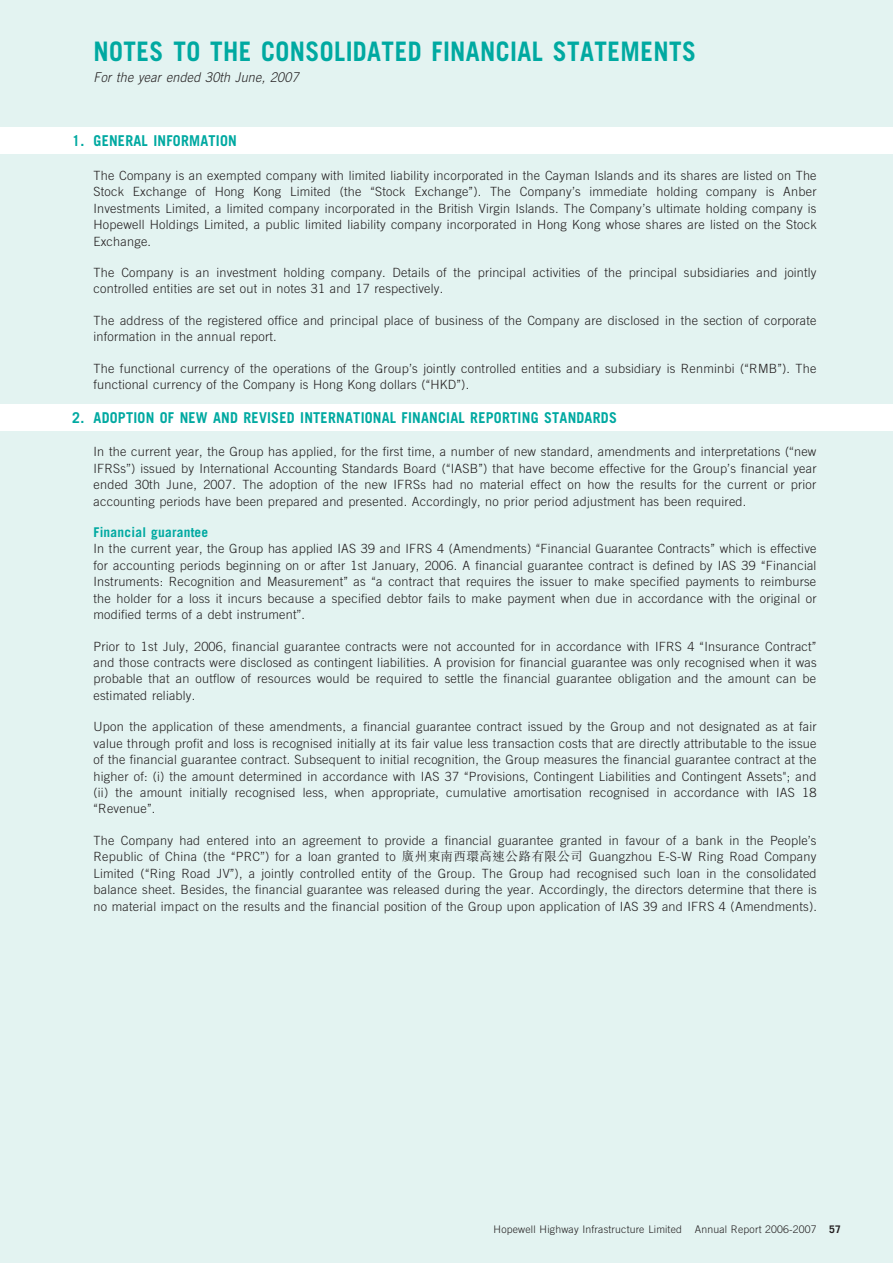
<style>
.page{position:relative;width:893px;height:1263px;background:#e3f3f1}
.page>*{position:absolute;margin:0;border:0;box-sizing:border-box;transform-origin:0 0}
.t1{font:26.85px "Adv O Tb 03 e 4648.B";letter-spacing:.02em;color:#00a9a1;scale:.93 1}
.t2{font:15px "Adv O Tb 03 e 4648.B";letter-spacing:.025em;color:#00a9a1;scale:.95 1}
.t3{font:13.5px "Adv O Ta 82 dc 243.I";letter-spacing:.02em;color:#231f20;scale:.93 1}
.t4{font:13.5px "Adv O Tb 03 e 4648.B";letter-spacing:.02em;color:#00a9a1}
.t5{font:12.75px/16.5px "Adv O Td 710 a 12 c";letter-spacing:.02em;color:#231f20;text-align:justify}
.t6{font:10.5px "Adv O Td 710 a 12 c";letter-spacing:.025em;color:#231f20}
.s1{font-style:inherit}
.s2{font-family:"Adv OT23 ad 15 af+5 e"}
.s3{font-family:"Adv OT23 ad 15 af+5 d"}
.s4{font-family:"Adv OT23 ad 15 af"}
.s5{font-family:"Adv OT23 ad 15 af+9 a"}
.s6{font-family:"Adv OT23 ad 15 af+8 d"}
.s7{font-family:"Adv O Tb 03 e 4648.B"}
</style>
<div class="page">
<div style="left:0;top:128px;width:893px;height:26px;background:#fff"></div>
<div style="left:0;top:404px;width:893px;height:26px;background:#fff"></div>
<h1 class="t1" style="left:94px;top:42px;width:649px">NOTES TO THE CONSOLIDATED FINANCIAL STATEMENTS</h1>
<p class="t3" style="left:94px;top:72px;width:222px">For the year ended 30th June, 2007</p>
<p class="t2" style="left:72px;top:135px;width:175px">1. GENERAL INFORMATION</p>
<p class="t5" style="left:94px;top:168px;width:725px">The Company is an exempted company with limited liability incorporated in the Cayman Islands and its shares are listed on The Stock Exchange of Hong Kong Limited (the <span class="s1">‘‘</span>Stock Exchange<span class="s1">’’</span>). The Company<span class="s1">’</span>s immediate holding company is Anber Investments Limited, a limited company incorporated in the British Virgin Islands. The Company<span class="s1">’</span>s ultimate holding company is Hopewell Holdings Limited, a public limited liability company incorporated in Hong Kong whose shares are listed on the Stock Exchange.</p>
<p class="t5" style="left:94px;top:265px;width:724px">The Company is an investment holding company. Details of the principal activities of the principal subsidiaries and jointly controlled entities are set out in notes 31 and 17 respectively.</p>
<p class="t5" style="left:94px;top:313px;width:725px">The address of the registered office and principal place of business of the Company are disclosed in the section of corporate information in the annual report.</p>
<p class="t5" style="left:94px;top:361px;width:724px">The functional currency of the operations of the Group<span class="s1">’</span>s jointly controlled entities and a subsidiary is Renminbi (<span class="s1">‘‘</span>RMB<span class="s1">’’</span>). The functional currency of the Company is Hong Kong dollars (<span class="s1">‘‘</span>HKD<span class="s1">’’</span>).</p>
<p class="t2" style="left:72px;top:412px;width:575px">2. ADOPTION OF NEW AND REVISED INTERNATIONAL FINANCIAL REPORTING STANDARDS</p>
<p class="t5" style="left:94px;top:444px;width:724px">In the current year, the Group has applied, for the first time, a number of new standard, amendments and interpretations (<span class="s1">‘‘</span>new IFRSs<span class="s1">’’</span>) issued by International Accounting Standards Board (<span class="s1">‘‘</span>IASB<span class="s1">’’</span>) that have become effective for the Group<span class="s1">’</span>s financial year ended 30th June, 2007. The adoption of the new IFRSs had no material effect on how the results for the current or prior accounting periods have been prepared and presented. Accordingly, no prior period adjustment has been required.</p>
<p class="t4" style="left:94px;top:527px;width:116px">Financial guarantee</p>
<p class="t5" style="left:94px;top:542px;width:724px">In the current year, the Group has applied IAS 39 and IFRS 4 (Amendments) <span class="s1">‘‘</span>Financial Guarantee Contracts<span class="s1">’’</span> which is effective for accounting periods beginning on or after 1st January, 2006. A financial guarantee contract is defined by IAS 39 <span class="s1">‘‘</span>Financial Instruments: Recognition and Measurement<span class="s1">’’</span> as <span class="s1">‘‘</span>a contract that requires the issuer to make specified payments to reimburse the holder for a loss it incurs because a specified debtor fails to make payment when due in accordance with the original or modified terms of a debt instrument<span class="s1">’’</span>.</p>
<p class="t5" style="left:94px;top:639px;width:724px">Prior to 1st July, 2006, financial guarantee contracts were not accounted for in accordance with IFRS 4 <span class="s1">‘‘</span>Insurance Contract<span class="s1">’’ </span>and those contracts were disclosed as contingent liabilities. A provision for financial guarantee was only recognised when it was probable that an outflow of resources would be required to settle the financial guarantee obligation and the amount can be estimated reliably.</p>
<p class="t5" style="left:94px;top:719px;width:724px">Upon the application of these amendments, a financial guarantee contract issued by the Group and not designated as at fair value through profit and loss is recognised initially at its fair value less transaction costs that are directly attributable to the issue of the financial guarantee contract. Subsequent to initial recognition, the Group measures the financial guarantee contract at the higher of: (i) the amount determined in accordance with IAS 37 <span class="s1">‘‘</span>Provisions, Contingent Liabilities and Contingent Assets"; and (ii) the amount initially recognised less, when appropriate, cumulative amortisation recognised in accordance with IAS 18 <span class="s1">‘‘</span>Revenue<span class="s1">’’</span>.</p>
<p class="t5" style="left:94px;top:833px;width:725px">The Company had entered into an agreement to provide a financial guarantee granted in favour of a bank in the People<span class="s1">’</span>s Republic of China (the <span class="s1">‘‘</span>PRC<span class="s1">’’</span>) for a loan granted to <span class="s2">廣</span><span class="s3">州</span><span class="s4">東</span><span class="s4">南</span><span class="s4">西</span><span class="s4">環</span><span class="s5">高</span><span class="s4">速</span><span class="s4">公</span><span class="s6">路</span><span class="s4">有</span><span class="s4">限</span><span class="s4">公</span><span class="s4">司</span> Guangzhou E-S-W Ring Road Company Limited (<span class="s1">‘‘</span>Ring Road JV<span class="s1">’’</span>), a jointly controlled entity of the Group. The Group had recognised such loan in the consolidated balance sheet. Besides, the financial guarantee was released during the year. Accordingly, the directors determine that there is no material impact on the results and the financial position of the Group upon application of IAS 39 and IFRS 4 (Amendments).</p>
<p class="t6" style="left:494px;top:1226px;width:349px">Hopewell Highway Infrastructure Limited Annual Report 2006-2007 <span class="s7">57</span></p>
</div>
